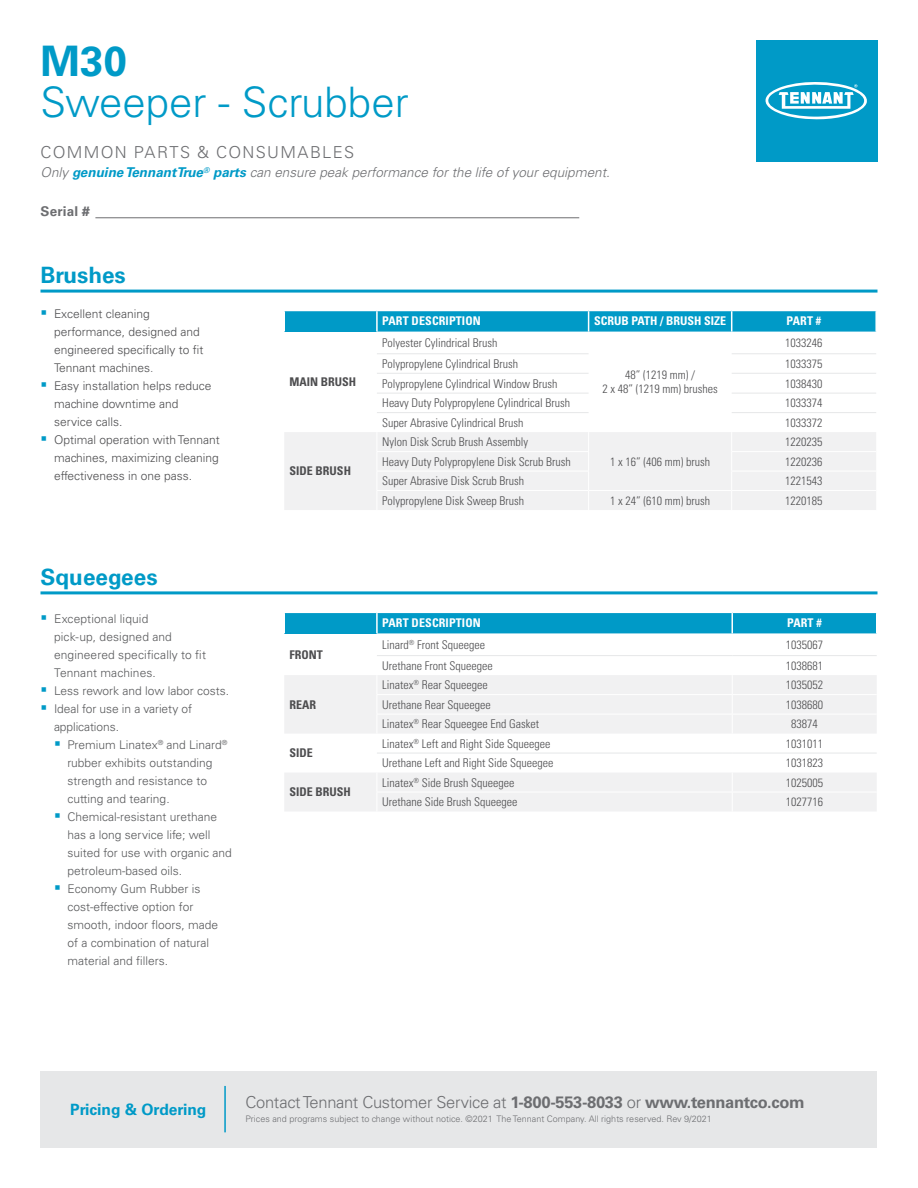
<style>
.page{position:relative;width:918px;height:1188px;background:#fff}
.page>*{position:absolute;margin:0;border:0;box-sizing:border-box;transform-origin:0 0}
.t1{font:300 42px "Univers LT Std";color:#009ac7}
.t2{font:700 42px "Univers LT Std";color:#009ac7}
.t3{font:700 22.5px "Univers LT Std";color:#009ac7}
.t4{font:300 16.5px "Univers LT Std";letter-spacing:-.02em;color:#6d6e71}
.t5{font:300 16.5px "Univers LT Std";letter-spacing:.08em;color:#6d6e71}
.t6{font:700 15.6px "Univers LT Std";color:#009ac7}
.t7{font:italic 300 13.5px "Univers LT Std";color:#6d6e71}
.t8{font:700 13.5px "Univers LT Std";letter-spacing:.015em;color:#6d6e71}
.t9{font:300 condensed 12px/14.4px "Univers LT Std";color:#4d4d4f;text-align:center}
.t10{font:300 12px/18px "Univers LT Std";color:#58595b}
.t11{font:300 12px/18px "Univers LT Std";color:#4d4d4f}
.t12{font:700 condensed 12px "Univers LT Std";letter-spacing:.01em;color:#fff}
.t13{font:700 condensed 12px "Univers LT Std";color:#4d4d4f}
.t14{font:300 9px "Univers LT Std";color:#6d6e71}
.s1{font-weight:700;color:#009ac7}
.s2{color:#6d6e71}
.s3{font-weight:700}
</style>
<div class="page">
<div style="left:284px;top:310px;width:93px;height:22px;background:#009ac7"></div>
<div style="left:284px;top:432px;width:592px;height:78px;background:#f1f1f2"></div>
<svg style="left:378px;top:311px;width:497px;height:21px;background:#099dc9"></svg>
<svg style="left:284px;top:311px;width:1px;height:21px"></svg>
<hr style="left:284px;top:310px;width:93px;height:1px;background:#fff">
<hr style="left:376px;top:311px;width:2px;height:21px;background:#fff">
<hr style="left:377px;top:353px;width:212px;height:1px;background:#e6e7e8">
<hr style="left:732px;top:353px;width:144px;height:1px;background:#e6e7e8">
<hr style="left:377px;top:373px;width:212px;height:1px;background:#e6e7e8">
<hr style="left:732px;top:373px;width:144px;height:1px;background:#e6e7e8">
<hr style="left:377px;top:393px;width:212px;height:1px;background:#e6e7e8">
<hr style="left:732px;top:393px;width:144px;height:1px;background:#e6e7e8">
<hr style="left:377px;top:412px;width:212px;height:1px;background:#e6e7e8">
<hr style="left:732px;top:412px;width:144px;height:1px;background:#e6e7e8">
<hr style="left:377px;top:451px;width:212px;height:1px;background:#fff">
<hr style="left:731px;top:451px;width:145px;height:1px;background:#fff">
<hr style="left:377px;top:471px;width:212px;height:1px;background:#fff">
<hr style="left:731px;top:471px;width:145px;height:1px;background:#fff">
<hr style="left:377px;top:490px;width:212px;height:1px;background:#fff">
<svg style="left:377px;top:432px;width:1px;height:78px"></svg>
<hr style="left:589px;top:490px;width:143px;height:1px;background:#fff">
<svg style="left:588px;top:432px;width:1px;height:78px"></svg>
<hr style="left:732px;top:490px;width:144px;height:1px;background:#fff">
<svg style="left:731px;top:432px;width:1px;height:78px"></svg>
<hr style="left:95px;top:217px;width:484px;height:1px;background:#6d6e71">
<div style="left:756px;top:40px;width:122px;height:122px;background:#009ac7"></div>
<svg style="left:765px;top:82px;width:102px;height:38px"></svg>
<div style="left:40px;top:1071px;width:838px;height:77px;background:#e6e7e8"></div>
<hr style="left:40px;top:290px;width:838px;height:3px;background:#009ac7">
<hr style="left:224px;top:1086px;width:2px;height:46px;background:#009ac7">
<hr style="left:40px;top:591px;width:838px;height:3px;background:#009ac7">
<div style="left:284px;top:612px;width:93px;height:21px;background:#009ac7"></div>
<div style="left:378px;top:613px;width:498px;height:20px;background:#009ac7"></div>
<svg style="left:284px;top:675px;width:593px;height:136px;fill:#f1f1f2"></svg>
<hr style="left:731px;top:613px;width:2px;height:20px;background:#fff">
<svg style="left:284px;top:613px;width:1px;height:20px"></svg>
<hr style="left:284px;top:612px;width:93px;height:1px;background:#fff">
<hr style="left:376px;top:613px;width:2px;height:20px;background:#fff">
<hr style="left:377px;top:792px;width:355px;height:1px;background:#fff">
<svg style="left:377px;top:773px;width:1px;height:38px"></svg>
<hr style="left:732px;top:792px;width:145px;height:1px;background:#fff">
<svg style="left:732px;top:773px;width:1px;height:38px"></svg>
<hr style="left:377px;top:694px;width:355px;height:1px;background:#fff">
<hr style="left:732px;top:694px;width:145px;height:1px;background:#fff">
<hr style="left:377px;top:714px;width:355px;height:1px;background:#fff">
<svg style="left:377px;top:675px;width:1px;height:59px"></svg>
<hr style="left:732px;top:714px;width:145px;height:1px;background:#fff">
<svg style="left:732px;top:675px;width:1px;height:59px"></svg>
<hr style="left:377px;top:655px;width:355px;height:1px;background:#e6e7e8">
<hr style="left:732px;top:655px;width:145px;height:1px;background:#e6e7e8">
<hr style="left:377px;top:753px;width:355px;height:1px;background:#e6e7e8">
<hr style="left:732px;top:753px;width:145px;height:1px;background:#e6e7e8">
<h1 class="t2" style="left:40px;top:37px;width:88px">M30</h1>
<h1 class="t1" style="left:40px;top:76px;width:370px">Sweeper - Scrubber</h1>
<h3 class="t5" style="left:40px;top:142px;width:315px">COMMON PARTS &amp; CONSUMABLES</h3>
<p class="t7" style="left:40px;top:165px;width:571px">Only <span class="s1">genuine TennantTrue</span><sup>®</sup> <span class="s1">parts</span> can ensure peak performance for the life of your equipment.</p>
<p class="t8" style="left:41px;top:203px;width:51px">Serial #</p>
<h2 class="t3" style="left:40px;top:262px;width:87px">Brushes</h2>
<p class="t11" style="left:54px;top:305px;width:167px">Excellent cleaning performance, designed and engineered specifically to fit<br>Tennant machines<span class="s2">.<br></span>Easy installation helps reduce machine downtime and service calls.<br>Optimal operation with Tennant machines, maximizing cleaning effectiveness in one pass.</p>
<h2 class="t3" style="left:40px;top:564px;width:119px">Squeegees</h2>
<p class="t10" style="left:54px;top:610px;width:177px">Exceptional liquid<br>pick-up, designed and engineered specifically to fit<br>Tennant machines.<br>Less rework and low labor costs.<br>Ideal for use in a variety of applications.</p>
<p class="t10" style="left:68px;top:736px;width:166px">Premium Linatex<sup>®</sup> and Linard<sup>® </sup>rubber exhibits outstanding strength and resistance to cutting and tearing.<br>Chemical-resistant urethane has a long service life; well suited for use with organic and petroleum-based oils.<br>Economy Gum Rubber is cost-effective option for smooth, indoor floors, made<br>of a combination of natural material and fillers.</p>
<p class="t13" style="left:290px;top:375px;width:68px">MAIN BRUSH</p>
<p class="t13" style="left:290px;top:464px;width:63px">SIDE BRUSH</p>
<p class="t12" style="left:382px;top:314px;width:100px">PART DESCRIPTION</p>
<p class="t12" style="left:594px;top:314px;width:134px">SCRUB PATH / BRUSH SIZE</p>
<p class="t12" style="left:787px;top:314px;width:36px">PART #</p>
<p class="t9" style="left:382px;top:336px;width:117px">Polyester Cylindrical Brush</p>
<p class="t9" style="left:785px;top:336px;width:39px">1033246</p>
<p class="t9" style="left:382px;top:356px;width:137px">Polypropylene Cylindrical Brush</p>
<p class="t9" style="left:785px;top:356px;width:39px">1033375</p>
<p class="t9" style="left:382px;top:376px;width:177px">Polypropylene Cylindrical Window Brush</p>
<p class="t9" style="left:785px;top:376px;width:39px">1038430</p>
<p class="t9" style="left:382px;top:396px;width:189px">Heavy Duty Polypropylene Cylindrical Brush</p>
<p class="t9" style="left:785px;top:396px;width:39px">1033374</p>
<p class="t9" style="left:382px;top:415px;width:143px">Super Abrasive Cylindrical Brush</p>
<p class="t9" style="left:785px;top:415px;width:39px">1033372</p>
<p class="t9" style="left:603px;top:368px;width:117px">48” (1219 mm) /<br>2 x 48” (1219 mm) brushes</p>
<p class="t9" style="left:382px;top:435px;width:147px">Nylon Disk Scrub Brush Assembly</p>
<p class="t9" style="left:785px;top:435px;width:39px">1220235</p>
<p class="t9" style="left:610px;top:454px;width:101px">1 x 16” (406 mm) brush</p>
<p class="t9" style="left:382px;top:454px;width:190px">Heavy Duty Polypropylene Disk Scrub Brush</p>
<p class="t9" style="left:785px;top:454px;width:39px">1220236</p>
<p class="t9" style="left:382px;top:474px;width:143px">Super Abrasive Disk Scrub Brush</p>
<p class="t9" style="left:785px;top:474px;width:39px">1221543</p>
<p class="t9" style="left:382px;top:493px;width:143px">Polypropylene Disk Sweep Brush</p>
<p class="t9" style="left:610px;top:493px;width:101px">1 x 24” (610 mm) brush</p>
<p class="t9" style="left:785px;top:493px;width:39px">1220185</p>
<p class="t13" style="left:290px;top:647px;width:35px">FRONT</p>
<p class="t13" style="left:290px;top:697px;width:28px">REAR</p>
<p class="t13" style="left:290px;top:746px;width:25px">SIDE</p>
<p class="t13" style="left:290px;top:785px;width:63px">SIDE BRUSH</p>
<p class="t12" style="left:382px;top:616px;width:100px">PART DESCRIPTION</p>
<p class="t12" style="left:787px;top:616px;width:36px">PART #</p>
<p class="t9" style="left:382px;top:637px;width:104px">Linard<sup>®</sup> Front Squeegee</p>
<p class="t9" style="left:786px;top:637px;width:39px">1035067</p>
<p class="t9" style="left:382px;top:658px;width:112px">Urethane Front Squeegee</p>
<p class="t9" style="left:786px;top:658px;width:39px">1038681</p>
<p class="t9" style="left:382px;top:678px;width:107px">Linatex<sup>®</sup> Rear Squeegee</p>
<p class="t9" style="left:786px;top:678px;width:39px">1035052</p>
<p class="t9" style="left:382px;top:697px;width:110px">Urethane Rear Squeegee</p>
<p class="t9" style="left:786px;top:697px;width:39px">1038680</p>
<p class="t9" style="left:382px;top:717px;width:158px">Linatex<sup>®</sup> Rear Squeegee End Gasket</p>
<p class="t9" style="left:791px;top:717px;width:28px">83874</p>
<p class="t9" style="left:382px;top:736px;width:170px">Linatex<sup>®</sup> Left and Right Side Squeegee</p>
<p class="t9" style="left:786px;top:736px;width:39px">1031011</p>
<p class="t9" style="left:382px;top:756px;width:173px">Urethane Left and Right Side Squeegee</p>
<p class="t9" style="left:786px;top:756px;width:39px">1031823</p>
<p class="t9" style="left:382px;top:775px;width:134px">Linatex<sup>®</sup> Side Brush Squeegee</p>
<p class="t9" style="left:786px;top:775px;width:39px">1025005</p>
<p class="t9" style="left:382px;top:795px;width:137px">Urethane Side Brush Squeegee</p>
<p class="t9" style="left:786px;top:795px;width:39px">1027716</p>
<h3 class="t6" style="left:70px;top:1100px;width:138px">Pricing &amp; Ordering</h3>
<h3 class="t4" style="left:246px;top:1092px;width:561px">Contact Tennant Customer Service at <span class="s3">1-800-553-8033</span> or <span class="s3">www.tennantco.com</span></h3>
<p class="t14" style="left:246px;top:1114px;width:468px">Prices and programs subject to change without notice. ©2021 The Tennant Company. All rights reserved. Rev 9/2021</p>
</div>
